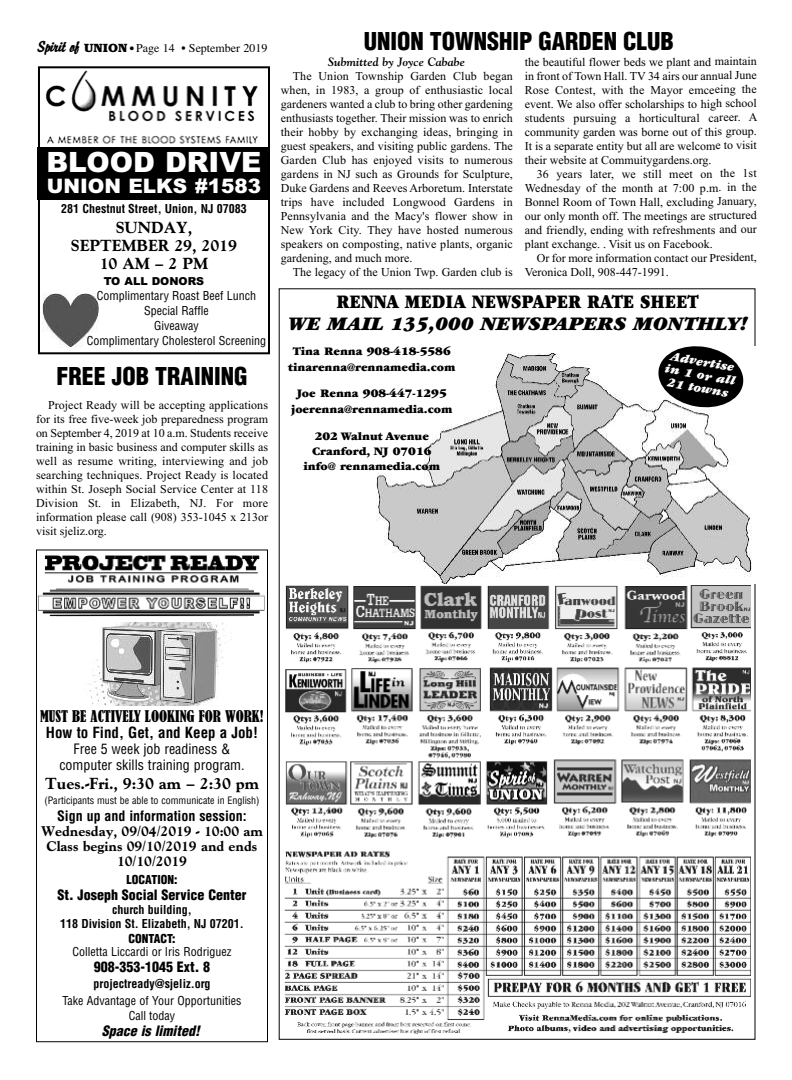
<style>
.page{position:relative;width:792px;height:1080px;background:#fff}
.page>*{position:absolute;margin:0;border:0;box-sizing:border-box;transform-origin:0 0}
.t1{font:900 28px "Arial";color:#fff}
.t2{font:900 condensed 24px "Helvetica";color:#000}
.t3{font:italic 900 20px "Garamond";color:#000}
.t4{font:900 20px "Garamond";color:#000;scale:.83 1}
.t5{font:900 20px "Arial";color:#fff}
.t6{font:16px/18px "Goudy Extra Bold Cg ATT";color:#000;text-align:center}
.t7{font:condensed 15px "Bernard";color:#000}
.t8{font:700 condensed 15px "Helvetica";color:#000}
.t9{font:14px/15px "Goudy Extra Bold Cg ATT";color:#000;text-align:center}
.t10{font:condensed 14px/16px "Helvetica";color:#000;text-align:center}
.t11{font:900 condensed 14px "Helvetica";color:#000}
.t12{font:700 condensed 14px "Helvetica";color:#000}
.t13{font:italic 900 condensed 14px "Helvetica";color:#000}
.t14{font:italic 900 13.2px/26.4px "Garamond";color:#fff}
.t15{font:12px/14px "Times New Roman";color:#000;text-align:justify}
.t16{font:condensed 12px/15px "Helvetica";color:#000;text-align:center}
.t17{font:900 12px/15.3px "Garamond";color:#000;text-align:center}
.t18{font:700 condensed 12px/14px "Helvetica";color:#000;text-align:center}
.t19{font:12px "Times";color:#000}
.t20{font:italic 700 12px "Goudy";color:#000}
.t21{font:900 condensed 12px "Helvetica";color:#000}
.t22{font:900 11px "Arial";color:#000}
.t23{font:condensed 10px "Helvetica";color:#000}
.s1{font-family:"Brisk Extended";font-weight:700;font-style:italic;font-size:14px}
.s2{font-family:"Bookman";font-weight:700}
.s3{font-family:"Futura";font-weight:700;font-stretch:condensed;font-size:10px}
</style>
<div class="page">
<img style="left:284px;top:585px;width:467px;height:449px">
<img style="left:376px;top:352px;width:376px;height:232px">
<svg style="left:656px;top:346px;width:90px;height:64px"></svg>
<img style="left:89px;top:623px;width:143px;height:82px">
<div style="left:36px;top:549px;width:232px;height:493px;border:1px solid #000"></div>
<img style="left:38px;top:555px;width:227px;height:61px">
<div style="left:38px;top:147px;width:232px;height:53px;background:#000"></div>
<img style="left:43px;top:293px;width:55px;height:54px">
<div style="left:38px;top:66px;width:232px;height:288px;border:2px solid #000"></div>
<img style="left:46px;top:71px;width:212px;height:73px">
<p class="t19" style="left:38px;top:41px;width:231px"><span class="s1">Spirit of</span> <span class="s2">UNION</span> <span class="s3">•</span> Page 14 • September 2019</p>
<h2 class="t2" style="left:364px;top:27px;width:312px">UNION TOWNSHIP GARDEN CLUB</h2>
<p class="t20" style="left:328px;top:55px;width:138px">Submitted by Joyce Cababe</p>
<p class="t15" style="left:281px;top:69px;width:234px;text-indent:12px">The Union Township Garden Club began when, in 1983, a group of enthusiastic local gardeners wanted a club to bring other gardening enthusiasts together. Their mission was to enrich their hobby by exchanging ideas, bringing in guest speakers, and visiting public gardens. The Garden Club has enjoyed visits to numerous gardens in NJ such as Grounds for Sculpture, Duke Gardens and Reeves Arboretum. Interstate trips have included Longwood Gardens in Pennsylvania and the Macy's flower show in New York City. They have hosted numerous speakers on composting, native plants, organic gardening, and much more.</p>
<p class="t15" style="left:293px;top:265px;width:221px">The legacy of the Union Twp. Garden club is</p>
<p class="t15" style="left:525px;top:54px;width:234px">the beautiful flower beds we plant and maintain in front of Town Hall. TV 34 airs our annual June Rose Contest, with the Mayor emceeing the event. We also offer scholarships to high school students pursuing a horticultural career. A community garden was borne out of this group.<br>It is a separate entity but all are welcome to visit their website at Commuitygardens.org.</p>
<p class="t15" style="left:525px;top:166px;width:234px;text-indent:12px">36 years later, we still meet on the 1st Wednesday of the month at 7:00 p.m. in the Bonnel Room of Town Hall, excluding January, our only month off. The meetings are structured and friendly, ending with refreshments and our plant exchange. . Visit us on Facebook.</p>
<p class="t15" style="left:525px;top:250px;width:234px;text-indent:12px">Or for more information contact our President,<br>Veronica Doll, 908-447-1991.</p>
<h1 class="t1" style="left:46px;top:146px;width:217px">BLOOD DRIVE</h1>
<h3 class="t5" style="left:47px;top:174px;width:216px">UNION ELKS #1583</h3>
<p class="t18" style="left:61px;top:202px;width:187px">281 Chestnut Street, Union, NJ 07083</p>
<h3 class="t6" style="left:71px;top:219px;width:168px">SUNDAY,<br>SEPTEMBER 29, 2019<br>10AM–2PM</h3>
<p class="t22" style="left:104px;top:275px;width:102px">TO ALL DONORS</p>
<p class="t16" style="left:87px;top:288px;width:181px">Complimentary Roast Beef Lunch<br>Special Raffle<br>Giveaway<br>Complimentary Cholesterol Screening</p>
<h3 class="t4" style="left:336px;top:295px;width:438px">RENNA MEDIA NEWSPAPER RATE SHEET</h3>
<h3 class="t3" style="left:288px;top:317px;width:461px">WE MAIL 135,000 NEWSPAPERS MONTHLY!</h3>
<p class="t17" style="left:288px;top:345px;width:169px">Tina Renna 908-418-5586 tinarenna@rennamedia.com</p>
<p class="t17" style="left:291px;top:387px;width:163px">Joe Renna 908-447-1295 joerenna@rennamedia.com</p>
<p class="t17" style="left:303px;top:429px;width:138px">202 Walnut Avenue<br>Cranford, NJ 07016 info@ rennamedia.com</p>
<p class="t14" style="left:673px;top:344px;width:66px;rotate:10deg">Advertise<br>21 towns</p>
<p class="t14" style="left:667px;top:356px;width:73px;rotate:10deg">in 1 or all</p>
<h2 class="t2" style="left:57px;top:362px;width:192px">FREE JOB TRAINING</h2>
<p class="t15" style="left:36px;top:398px;width:234px;text-indent:12px">Project Ready will be accepting applications for its free five-week job preparedness program on September 4, 2019 at 10 a.m. Students receive training in basic business and computer skills as well as resume writing, interviewing and job searching techniques. Project Ready is located within St. Joseph Social Service Center at 118<br>Division St. in Elizabeth, NJ. For more information please call (908) 353-1045 x 213or visit sjeliz.org.</p>
<p class="t7" style="left:40px;top:708px;width:225px">MUST BE ACTIVELY LOOKING FOR WORK!</p>
<p class="t8" style="left:46px;top:724px;width:214px">How to Find, Get, and Keep a Job!</p>
<p class="t10" style="left:59px;top:741px;width:187px">Free 5 week job readiness &amp; computer skills training program.</p>
<h3 class="t6" style="left:45px;top:774px;width:215px">Tues.-Fri., 9:30 am – 2:30 pm</h3>
<p class="t23" style="left:44px;top:794px;width:217px">(Participants must be able to communicate in English)</p>
<p class="t12" style="left:57px;top:808px;width:191px">Sign up and information session:</p>
<p class="t9" style="left:41px;top:823px;width:223px">Wednesday, 09/04/2019 - 10:00 am<br>Class begins 09/10/2019 and ends<br>10/10/2019</p>
<p class="t21" style="left:127px;top:872px;width:52px">LOCATION:</p>
<p class="t11" style="left:57px;top:887px;width:191px">St. Joseph Social Service Center</p>
<p class="t18" style="left:60px;top:902px;width:185px">church building,<br>118 Division St. Elizabeth, NJ 07201.</p>
<p class="t21" style="left:128px;top:931px;width:49px">CONTACT:</p>
<p class="t16" style="left:72px;top:944px;width:161px">Colletta Liccardi or Iris Rodriguez</p>
<p class="t11" style="left:94px;top:959px;width:118px">908-353-1045 Ext. 8</p>
<p class="t18" style="left:93px;top:976px;width:119px">projectready@sjeliz.org</p>
<p class="t16" style="left:63px;top:993px;width:180px">Take Advantage of Your Opportunities<br>Call today</p>
<p class="t13" style="left:102px;top:1023px;width:99px">Space is limited!</p>
</div>
